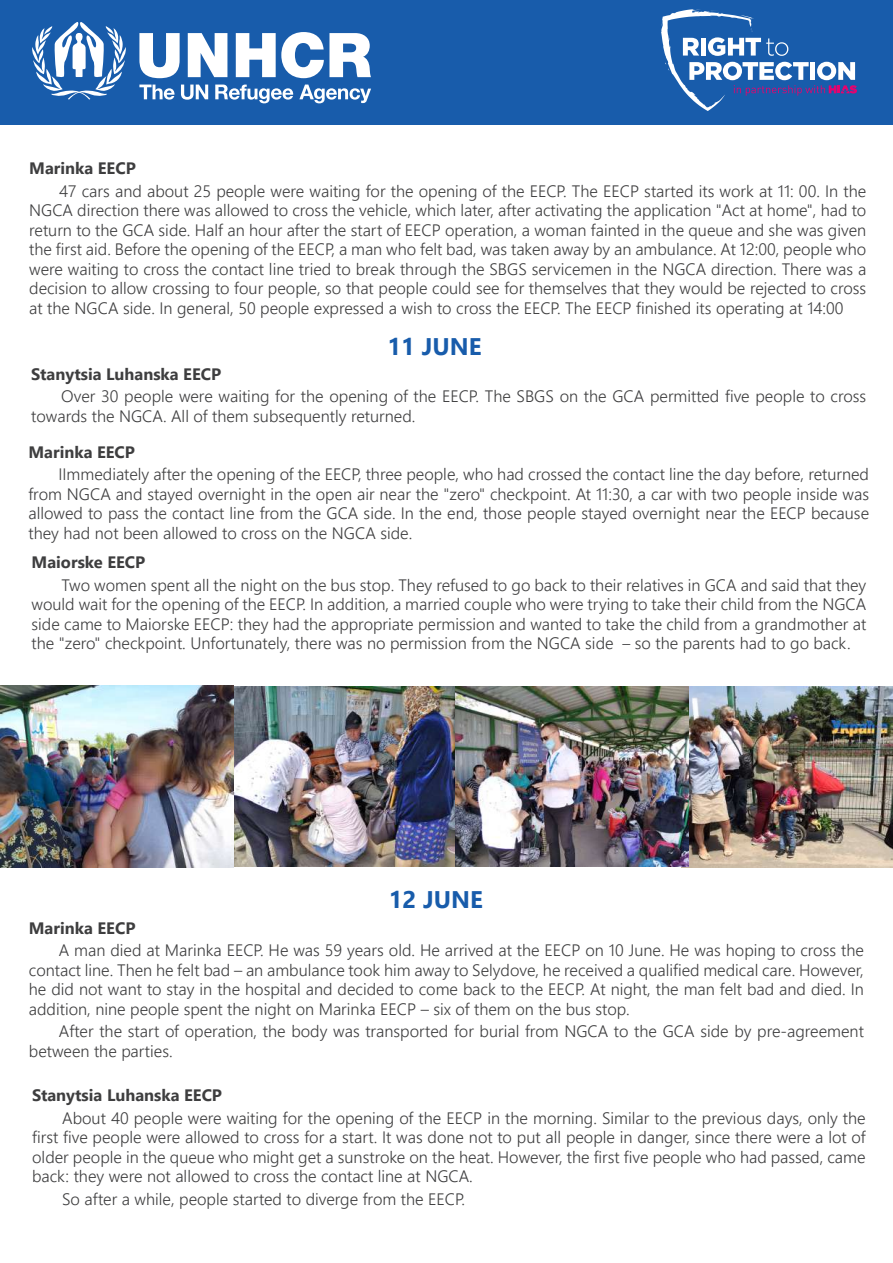
<style>
.page{position:relative;width:893px;height:1263px;background:#fff}
.page>*{position:absolute;margin:0;border:0;box-sizing:border-box;transform-origin:0 0}
.t1{font:700 24px "Segoe UI";color:#185cab}
.t2{font:300 16.5px/19.5px "Segoe UI";color:#3e3e3f;text-align:justify}
.t3{font:700 16.5px "Segoe UI";color:#3e3e3f}
.s1{font-size:15.75px}
</style>
<div class="page">
<div style="left:0;top:0;width:893px;height:124px;background:#185cab"></div>
<img style="left:682px;top:686px;width:211px;height:181px">
<img style="left:233px;top:686px;width:456px;height:180px">
<svg style="left:32px;top:22px;width:94px;height:78px"></svg>
<svg style="left:139px;top:33px;width:41px;height:45px"></svg>
<svg style="left:188px;top:33px;width:39px;height:44px"></svg>
<svg style="left:236px;top:32px;width:135px;height:46px"></svg>
<svg style="left:139px;top:85px;width:36px;height:15px"></svg>
<svg style="left:181px;top:85px;width:27px;height:15px"></svg>
<svg style="left:215px;top:85px;width:78px;height:18px"></svg>
<svg style="left:299px;top:85px;width:72px;height:18px"></svg>
<svg style="left:661px;top:9px;width:196px;height:102px"></svg>
<img style="left:0;top:686px;width:233px;height:181px">
<p class="t3" style="left:29px;top:153px;width:108px">Marinka EECP</p>
<p class="t2" style="left:29px;top:179px;width:839px;text-indent:30px">47 cars and about 25 people were waiting for the opening of the EECP. The EECP started its work at 11: 00. In the NGCA direction there was allowed to cross the vehicle, which later, after activating the application "Act at home", had to return to the GCA side. Half an hour after the start of EECP operation, a woman fainted in the queue and she was given the first aid. Before the opening of the EECP, a man who felt bad, was taken away by an ambulance. At 12:00, people who were waiting to cross the contact line tried to break through the SBGS servicemen in the NGCA direction. There was a decision to allow crossing to four people, so that people could see for themselves that they would be rejected to cross at the NGCA side. In general, 50 people expressed a wish to cross the EECP. The EECP finished its operating at 14:00</p>
<h1 class="t1" style="left:387px;top:324px;width:95px">11 JUNE</h1>
<p class="t3" style="left:31px;top:358px;width:191px">Stanytsia Luhanska EECP</p>
<p class="t2" style="left:31px;top:385px;width:836px;text-indent:30px">Over 30 people were waiting for the opening of the EECP. The SBGS on the GCA permitted five people to cross towards the NGCA. All of them subsequently returned.</p>
<p class="t3" style="left:28px;top:436px;width:108px">Marinka EECP</p>
<p class="t2" style="left:28px;top:463px;width:842px;text-indent:30px">IImmediately after the opening of the EECP, three people, who had crossed the contact line the day before, returned from NGCA and stayed overnight in the open air near the "zero" checkpoint. At 11:30, a car with two people inside was allowed to pass the contact line from the GCA side. In the end, those people stayed overnight near the EECP because they had not been allowed to cross on the NGCA side.</p>
<p class="t3" style="left:32px;top:547px;width:115px">Maiorske EECP</p>
<p class="t2" style="left:32px;top:574px;width:836px;text-indent:30px">Two women spent all the night on the bus stop. They refused to go back to their relatives in GCA and said that they would wait for the opening of the EECP. In addition, a married couple who were trying to take their child from the NGCA side came to Maiorske EECP: they had the appropriate permission and wanted to take the child from a grandmother at the "zero" checkpoint. Unfortunately, there was no permission from the NGCA side <span class="s1">–</span> so the parents had to go back.</p>
<h1 class="t1" style="left:389px;top:877px;width:95px">12 JUNE</h1>
<p class="t3" style="left:29px;top:912px;width:108px">Marinka EECP</p>
<p class="t2" style="left:29px;top:939px;width:837px;text-indent:30px">A man died at Marinka EECP. He was 59 years old. He arrived at the EECP on 10 June. He was hoping to cross the contact line. Then he felt bad – an ambulance took him away to Selydove, he received a qualified medical care. However, he did not want to stay in the hospital and decided to come back to the EECP. At night, the man felt bad and died. In addition, nine people spent the night on Marinka EECP – six of them on the bus stop.</p>
<p class="t2" style="left:29px;top:1020px;width:837px;text-indent:30px">After the start of operation, the body was transported for burial from NGCA to the GCA side by pre-agreement between the parties.</p>
<p class="t3" style="left:32px;top:1080px;width:191px">Stanytsia Luhanska EECP</p>
<p class="t2" style="left:32px;top:1106px;width:835px;text-indent:30px">About 40 people were waiting for the opening of the EECP in the morning. Similar to the previous days, only the first five people were allowed to cross for a start. It was done not to put all people in danger, since there were a lot of older people in the queue who might get a sunstroke on the heat. However, the first five people who had passed, came back: they were not allowed to cross the contact line at NGCA.</p>
<p class="t2" style="left:62px;top:1187px;width:404px">So after a while, people started to diverge from the EECP.</p>
</div>
